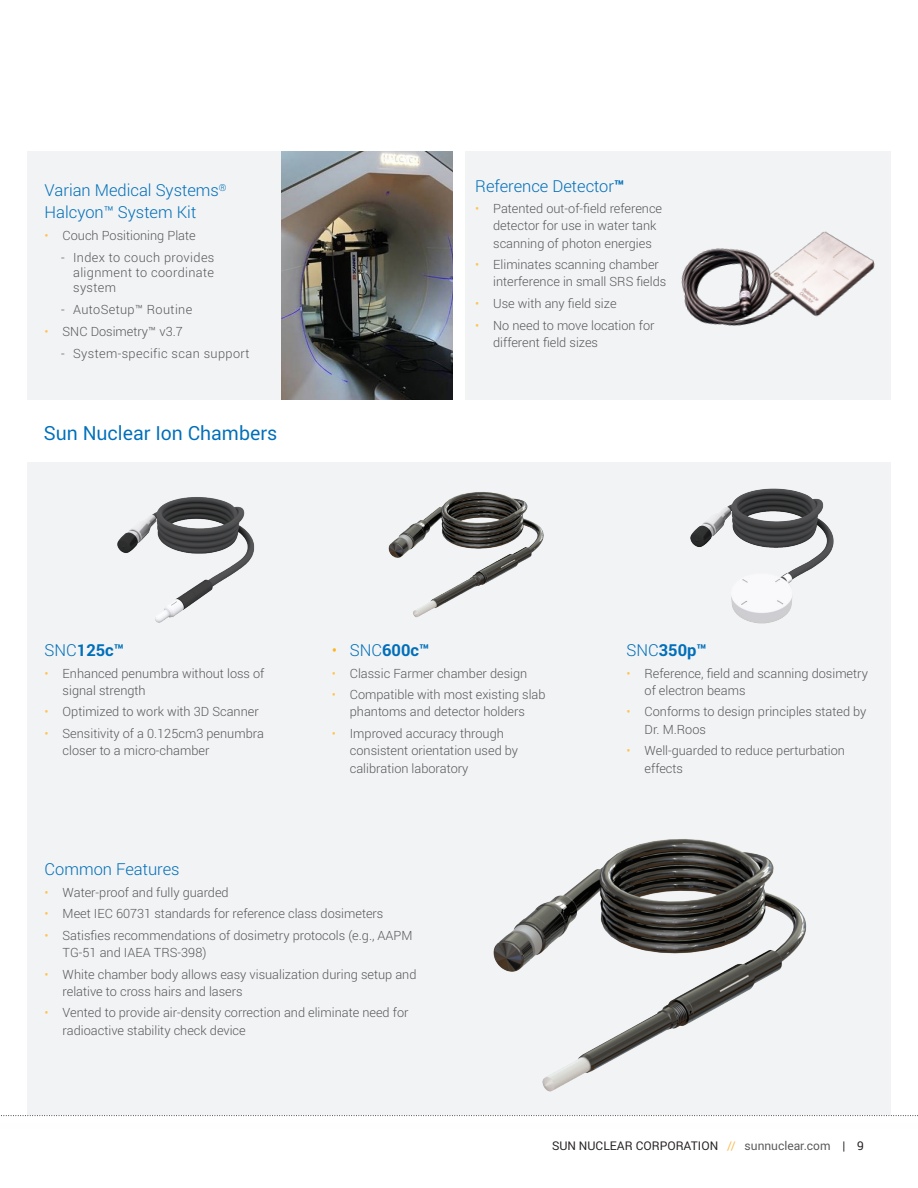
<style>
.page{position:relative;width:918px;height:1188px;background:#fff}
.page>*{position:absolute;margin:0;border:0;box-sizing:border-box;transform-origin:0 0}
.Diagram_Headline{font:19.5px "Roboto";color:#006fba}
.Diagram_Headline-2{font:300 16.5px "Roboto";color:#006fba}
.Diagram_Headline-3{font:700 16.5px "Roboto";color:#006fba}
.t1{font:300 12.75px/17.2px "Roboto";color:#57585a}
.t2{font:300 12.75px "Roboto";letter-spacing:.03em;color:#57585a}
.t3{font:12px "Roboto";color:#231f20}
.s1{color:#fec451}
.s2{font-weight:700}
.s3{font-weight:300}
.s4{font-weight:300;color:#fcb61c}
.s5{color:#fcb94b}
.s6{color:#57585a}
</style>
<div class="page">
<div style="left:27px;top:462px;width:864px;height:672px;background:#f2f3f4"></div>
<img style="left:493px;top:839px;width:314px;height:253px">
<div style="left:27px;top:151px;width:425px;height:249px;background:#f2f3f4"></div>
<div style="left:0;top:1115px;width:918px;height:73px;background:#fff"></div>
<svg style="left:1px;top:1115px;width:917px;height:1px"></svg>
<img style="left:117px;top:497px;width:138px;height:126px">
<img style="left:690px;top:488px;width:144px;height:136px">
<img style="left:388px;top:492px;width:156px;height:126px">
<img style="left:282px;top:151px;width:170px;height:249px">
<div style="left:466px;top:151px;width:425px;height:249px;background:#f2f3f4"></div>
<img style="left:681px;top:231px;width:194px;height:95px">
<p class="Diagram_Headline-2" style="left:45px;top:179px;width:183px">Varian Medical Systems<sup>®</sup></p>
<p class="Diagram_Headline-2" style="left:45px;top:201px;width:153px">Halcyon™ System Kit</p>
<p class="t1" style="left:45px;top:226px;width:153px"><span class="s1">•</span> Couch Positioning Plate</p>
<p class="t1" style="left:73px;top:249px;width:143px;line-height:15.3px;text-align:justify;text-indent:-12px">- Index to couch provides alignment to coordinate system</p>
<p class="t2" style="left:61px;top:301px;width:133px">- AutoSetup™ Routine</p>
<p class="t1" style="left:45px;top:322px;width:140px"><span class="s1">•</span> SNC Dosimetry™ v3.7</p>
<p class="t2" style="left:61px;top:345px;width:190px">- System-specific scan support</p>
<p class="Diagram_Headline" style="left:44px;top:420px;width:235px">Sun Nuclear Ion Chambers</p>
<p class="Diagram_Headline-2" style="left:475px;top:174px;width:151px">Reference Detector<span class="s2">™</span></p>
<p class="t1" style="left:493px;top:199px;width:170px;text-indent:-18px"><span class="s1">•</span> Patented out-of-field reference detector for use in water tank scanning of photon energies</p>
<p class="t1" style="left:493px;top:256px;width:175px;text-indent:-18px"><span class="s1">•</span> Eliminates scanning chamber interference in small SRS fields</p>
<p class="t1" style="left:475px;top:294px;width:143px"><span class="s1">•</span> Use with any field size</p>
<p class="t1" style="left:493px;top:316px;width:163px;text-indent:-18px"><span class="s1">•</span> No need to move location for different field sizes</p>
<p class="Diagram_Headline-3" style="left:45px;top:639px;width:81px"><span class="s3">SNC</span>125c™</p>
<p class="t1" style="left:63px;top:664px;width:203px;text-indent:-18px"><span class="s1">•</span> Enhanced penumbra without loss of signal strength</p>
<p class="t1" style="left:45px;top:703px;width:216px"><span class="s1">•</span> Optimized to work with 3D Scanner</p>
<p class="t1" style="left:63px;top:724px;width:203px;text-indent:-18px"><span class="s1">•</span> Sensitivity of a 0.125cm3 penumbra closer to a micro-chamber</p>
<p class="Diagram_Headline-3" style="left:332px;top:639px;width:99px"><span class="s4">•</span> <span class="s3">SNC</span>600c™</p>
<p class="t1" style="left:332px;top:664px;width:197px"><span class="s1">•</span> Classic Farmer chamber design</p>
<p class="t1" style="left:332px;top:686px;width:215px;text-align:center"><span class="s1">•</span> Compatible with most existing slab phantoms and detector holders</p>
<p class="t1" style="left:350px;top:724px;width:170px;text-indent:-18px"><span class="s1">•</span> Improved accuracy through consistent orientation used by calibration laboratory</p>
<p class="Diagram_Headline-3" style="left:627px;top:639px;width:82px"><span class="s3">SNC</span>350p™</p>
<p class="t1" style="left:645px;top:664px;width:225px;text-indent:-18px"><span class="s1">•</span> Reference, field and scanning dosimetry of electron beams</p>
<p class="t1" style="left:645px;top:703px;width:223px;text-indent:-18px"><span class="s1">•</span> Conforms to design principles stated by<br>Dr. M.Roos</p>
<p class="t1" style="left:645px;top:742px;width:202px;text-indent:-18px"><span class="s1">•</span> Well-guarded to reduce perturbation effects</p>
<p class="Diagram_Headline-2" style="left:45px;top:858px;width:136px">Common Features</p>
<p class="t1" style="left:45px;top:883px;width:186px"><span class="s1">•</span> Water-proof and fully guarded</p>
<p class="t1" style="left:45px;top:905px;width:340px"><span class="s1">•</span> Meet IEC 60731 standards for reference class dosimeters</p>
<p class="t1" style="left:63px;top:926px;width:351px;text-indent:-18px"><span class="s1">•</span> Satisfies recommendations of dosimetry protocols (e.g., AAPM<br>TG-51 and IAEA TRS-398)</p>
<p class="t1" style="left:63px;top:965px;width:355px;text-indent:-18px"><span class="s1">•</span> White chamber body allows easy visualization during setup and relative to cross hairs and lasers</p>
<p class="t1" style="left:63px;top:1004px;width:347px;text-indent:-18px"><span class="s1">•</span> Vented to provide air-density correction and eliminate need for radioactive stability check device</p>
<p class="t3" style="left:552px;top:1137px;width:314px">SUN NUCLEAR CORPORATION <span class="s5">//</span> <span class="s6">sunnuclear.com</span> | 9</p>
</div>
